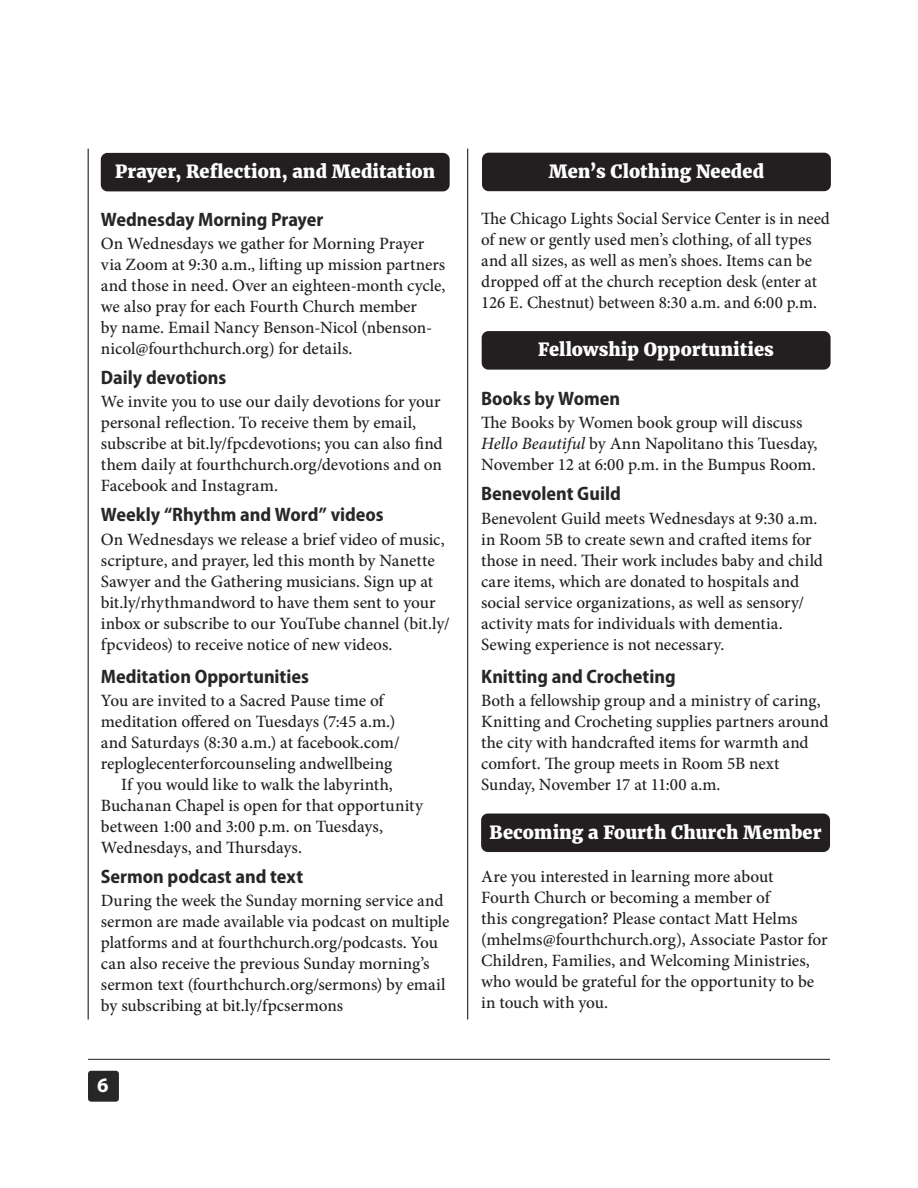
<style>
.page{position:relative;width:918px;height:1188px;background:#fff}
.page>*{position:absolute;margin:0;border:0;box-sizing:border-box;transform-origin:0 0}
.t1{font:700 20.7px "Myriad Pro";color:#fff}
.t2{font:700 semi-condensed 19.5px "Myriad Pro";color:#272728}
.t3{font:800 18px "Merriweather";letter-spacing:.005em;color:#fff}
.t4{font:500 17.25px/21px "Minion Pro";color:#231f20}
.s1{font-style:italic}
</style>
<div class="page">
<hr style="left:467px;top:149px;width:1px;height:871px;background:#231f20">
<hr style="left:88px;top:149px;width:1px;height:871px;background:#231f20">
<div style="left:101px;top:153px;width:349px;height:38px;background:#231f20;border-radius:7px"></div>
<div style="left:482px;top:153px;width:349px;height:38px;background:#231f20;border-radius:7px"></div>
<div style="left:482px;top:331px;width:349px;height:39px;background:#231f20;border-radius:7px"></div>
<div style="left:88px;top:1071px;width:31px;height:31px;background:#272728;border-radius:3px"></div>
<hr style="left:88px;top:1059px;width:742px;height:1px;background:#231f20">
<div style="left:481px;top:814px;width:349px;height:38px;background:#231f20;border-radius:7px"></div>
<p class="t3" style="left:115px;top:160px;width:322px">Prayer, Reflection, and Meditation</p>
<p class="t3" style="left:549px;top:160px;width:217px">Men’s Clothing Needed</p>
<p class="t2" style="left:101px;top:208px;width:224px">Wednesday Morning Prayer</p>
<p class="t4" style="left:101px;top:233px;width:346px">On Wednesdays we gather for Morning Prayer via Zoom at 9:30 a.m., lifting up mission partners and those in need. Over an eighteen-month cycle, we also pray for each Fourth Church member<br>by name. Email Nancy Benson-Nicol (nbenson&shy;nicol@fourthchurch.org) for details.</p>
<p class="t2" style="left:101px;top:367px;width:127px">Daily devotions</p>
<p class="t4" style="left:101px;top:391px;width:343px">We invite you to use our daily devotions for your personal reflection. To receive them by email, subscribe at bit.ly/fpcdevotions; you can also find them daily at fourthchurch.org/devotions and on Facebook and Instagram.</p>
<p class="t2" style="left:101px;top:504px;width:284px">Weekly “Rhythm and Word” videos</p>
<p class="t4" style="left:101px;top:529px;width:350px">On Wednesdays we release a brief video of music, scripture, and prayer, led this month by Nanette Sawyer and the Gathering musicians. Sign up at bit.ly/rhythmandword to have them sent to your inbox or subscribe to our YouTube channel (bit.ly/ fpcvideos) to receive notice of new videos.</p>
<p class="t2" style="left:101px;top:665px;width:210px">Meditation Opportunities</p>
<p class="t4" style="left:101px;top:690px;width:300px">You are invited to a Sacred Pause time of meditation offered on Tuesdays (7:45 a.m.) and Saturdays (8:30 a.m.) at facebook.com/ reploglecenterforcounseling andwellbeing</p>
<p class="t4" style="left:101px;top:774px;width:324px;text-indent:20px">If you would like to walk the labyrinth, Buchanan Chapel is open for that opportunity between 1:00 and 3:00 p.m. on Tuesdays, Wednesdays, and Thursdays.</p>
<p class="t2" style="left:101px;top:866px;width:204px">Sermon podcast and text</p>
<p class="t4" style="left:101px;top:890px;width:350px">During the week the Sunday morning service and sermon are made available via podcast on multiple platforms and at fourthchurch.org/podcasts. You can also receive the previous Sunday morning’s sermon text (fourthchurch.org/sermons) by email by subscribing at bit.ly/fpcsermons</p>
<p class="t1" style="left:97px;top:1072px;width:13px">6</p>
<p class="t4" style="left:481px;top:208px;width:350px">The Chicago Lights Social Service Center is in need of new or gently used men’s clothing, of all types and all sizes, as well as men’s shoes. Items can be dropped off at the church reception desk (enter at 126 E. Chestnut) between 8:30 a.m. and 6:00 p.m.</p>
<p class="t3" style="left:538px;top:338px;width:237px">Fellowship Opportunities</p>
<p class="t2" style="left:481px;top:388px;width:141px">Books by Women</p>
<p class="t4" style="left:481px;top:412px;width:338px">The Books by Women book group will discuss<br><span class="s1">Hello Beautiful</span> by Ann Napolitano this Tuesday,<br>November 12 at 6:00 p.m. in the Bumpus Room.</p>
<p class="t2" style="left:481px;top:483px;width:141px">Benevolent Guild</p>
<p class="t4" style="left:481px;top:508px;width:343px">Benevolent Guild meets Wednesdays at 9:30 a.m. in Room 5B to create sewn and crafted items for those in need. Their work includes baby and child care items, which are donated to hospitals and social service organizations, as well as sensory/ activity mats for individuals with dementia.<br>Sewing experience is not necessary.</p>
<p class="t2" style="left:481px;top:665px;width:196px">Knitting and Crocheting</p>
<p class="t4" style="left:481px;top:690px;width:349px">Both a fellowship group and a ministry of caring, Knitting and Crocheting supplies partners around the city with handcrafted items for warmth and comfort. The group meets in Room 5B next Sunday, November 17 at 11:00 a.m.</p>
<p class="t3" style="left:490px;top:821px;width:333px">Becoming a Fourth Church Member</p>
<p class="t4" style="left:481px;top:866px;width:348px">Are you interested in learning more about<br>Fourth Church or becoming a member of<br>this congregation? Please contact Matt Helms (mhelms@fourthchurch.org), Associate Pastor for Children, Families, and Welcoming Ministries, who would be grateful for the opportunity to be in touch with you.</p>
</div>
